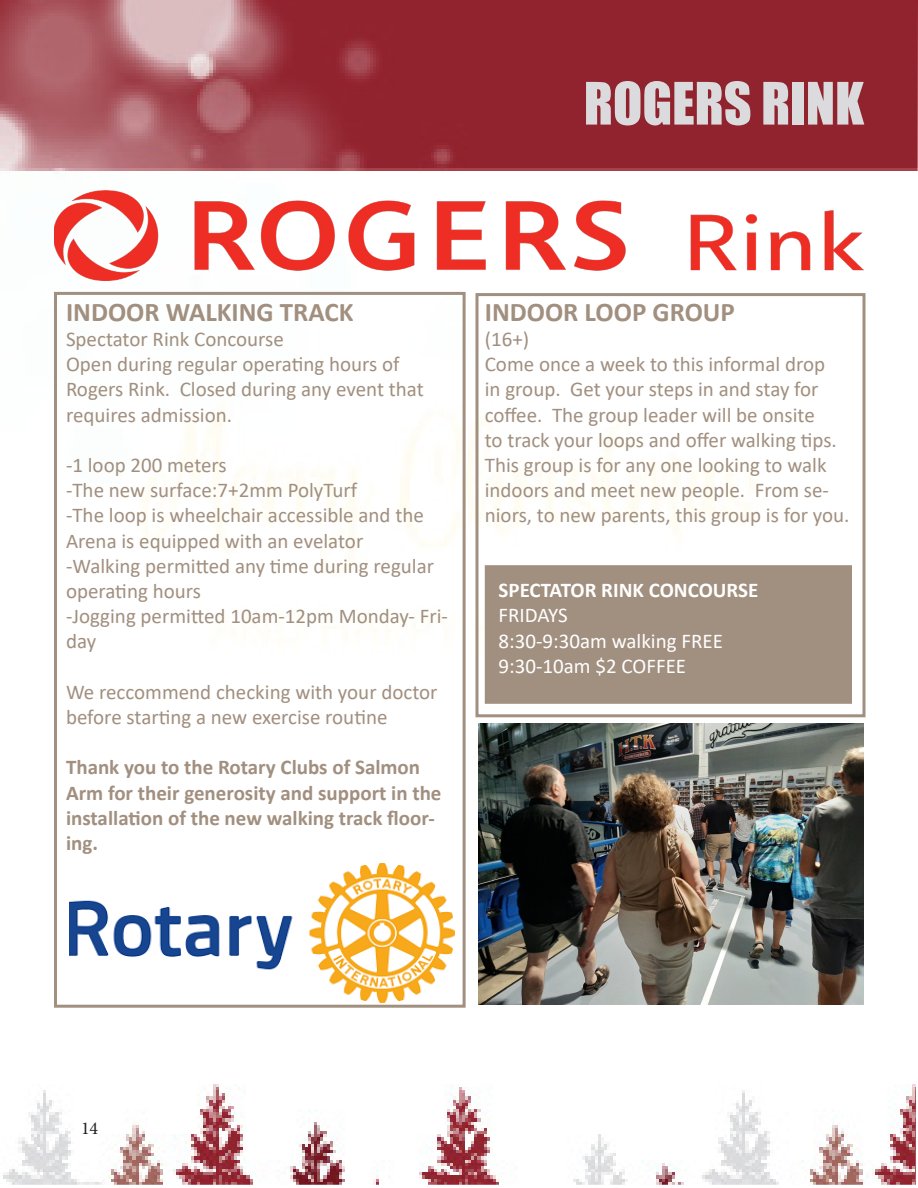
<style>
.page{position:relative;width:918px;height:1188px;background:#fff}
.page>*{position:absolute;margin:0;border:0;box-sizing:border-box;transform-origin:0 0}
.t1{font:54px "Impact";color:#dbdadc}
.t2{font:700 27px "Calibri";color:#a18f7f}
.t3{font:21px/25.2px "Calibri";color:#a18f7f}
.t4{font:700 21px/25.2px "Calibri";color:#a18f7f}
.t5{font:21px "Calibri";color:#fff}
.t6{font:700 21px "Calibri";color:#fff}
.t7{font:18px "Minion Pro";color:#231f20}
</style>
<div class="page">
<img style="left:0;top:0;width:918px;height:1185px">
<div style="left:54px;top:292px;width:412px;height:716px;border:3px solid #a18f7f"></div>
<img style="left:54px;top:191px;width:810px;height:90px">
<img style="left:69px;top:864px;width:385px;height:138px">
<div style="left:485px;top:565px;width:367px;height:139px;background:#a18f7f"></div>
<div style="left:476px;top:293px;width:390px;height:424px;border:3px solid #a18f7f"></div>
<img style="left:479px;top:724px;width:385px;height:280px">
<p class="t1" style="left:584px;top:62px;width:282px">ROGERS RINK</p>
<p class="t2" style="left:66px;top:293px;width:289px">INDOOR WALKING TRACK</p>
<p class="t3" style="left:66px;top:326px;width:219px">Spectator Rink Concourse</p>
<p class="t3" style="left:66px;top:351px;width:359px">Open during regular operating hours of<br>Rogers Rink. Closed during any event that requires admission.</p>
<p class="t3" style="left:66px;top:452px;width:162px">-1 loop 200 meters</p>
<p class="t3" style="left:66px;top:477px;width:293px">-The new surface:7+2mm PolyTurf</p>
<p class="t3" style="left:66px;top:502px;width:359px">-The loop is wheelchair accessible and the<br>Arena is equipped with an evelator</p>
<p class="t3" style="left:66px;top:553px;width:370px">-Walking permitted any time during regular operating hours</p>
<p class="t3" style="left:66px;top:603px;width:383px">-Jogging permitted 10am-12pm Monday- Fri&shy;day</p>
<p class="t3" style="left:66px;top:679px;width:373px">We reccommend checking with your doctor before starting a new exercise routine</p>
<p class="t4" style="left:66px;top:755px;width:377px">Thank you to the Rotary Clubs of Salmon<br>Arm for their generosity and support in the installation of the new walking track floor&shy;ing.</p>
<p class="t2" style="left:485px;top:293px;width:252px">INDOOR LOOP GROUP</p>
<p class="t3" style="left:485px;top:326px;width:46px">(16+)</p>
<p class="t3" style="left:485px;top:351px;width:366px">Come once a week to this informal drop<br>in group. Get your steps in and stay for coffee. The group leader will be onsite<br>to track your loops and offer walking tips.<br>This group is for any one looking to walk indoors and meet new people. From se&shy;niors, to new parents, this group is for you.</p>
<p class="t6" style="left:499px;top:575px;width:261px">SPECTATOR RINK CONCOURSE</p>
<p class="t5" style="left:499px;top:601px;width:71px">FRIDAYS</p>
<p class="t5" style="left:499px;top:626px;width:226px">8:30-9:30am walking FREE</p>
<p class="t5" style="left:499px;top:651px;width:189px">9:30-10am $2 COFFEE</p>
<p class="t7" style="left:81px;top:1116px;width:19px">14</p>
</div>
